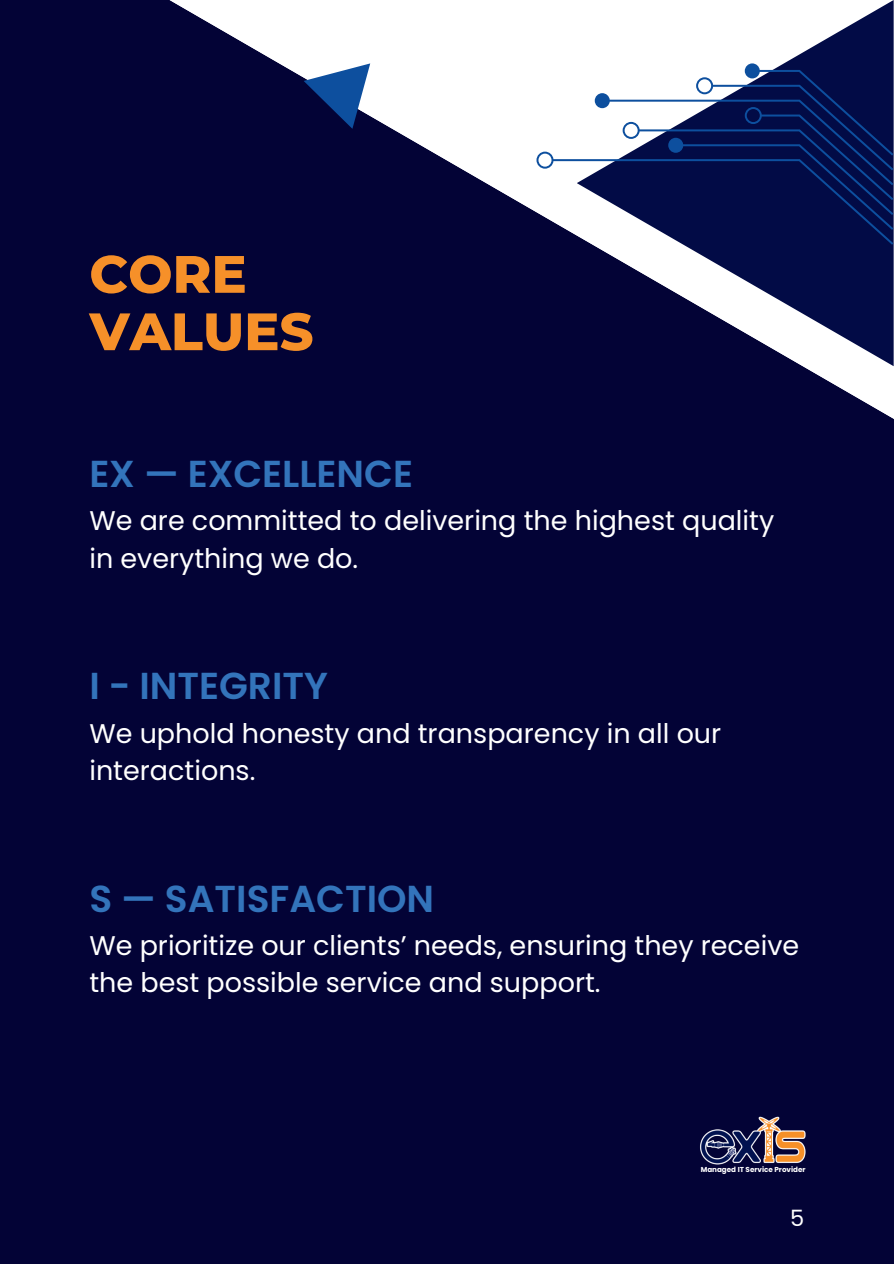
<style>
.page{position:relative;width:894px;height:1264px;background:#fff}
.page>*{position:absolute;margin:0;border:0;box-sizing:border-box;transform-origin:0 0}
.t1{font:800 52.5px/57.3px "Montserrat";color:#f69029}
.t2{font:600 37.5px "Poppins";color:#3374bb}
.t3{font:27px/37.2px "Poppins";color:#fff}
.t4{font:22.5px "Poppins";color:#fff}
.t5{font:700 7.2px "Poppins";color:#fff}
</style>
<div class="page">
<div style="left:0;top:0;width:893px;height:1263px;background:#030336"></div>
<svg style="left:576px;top:0;width:317px;height:366px"></svg>
<svg style="left:304px;top:63px;width:66px;height:66px"></svg>
<svg style="left:536px;top:77px;width:357px;height:168px"></svg>
<div style="left:744px;top:64px;width:15px;height:14px;background:#0d4f9e;border-radius:7px"></div>
<img style="left:699px;top:1113px;width:107px;height:61px">
<h1 class="t1" style="left:89px;top:242px;width:225px">CORE<br>VALUES</h1>
<h2 class="t2" style="left:89px;top:452px;width:325px">EX — EXCELLENCE</h2>
<p class="t3" style="left:89px;top:502px;width:686px">We are committed to delivering the highest quality in everything we do.</p>
<h2 class="t2" style="left:89px;top:664px;width:240px">I - INTEGRITY</h2>
<p class="t3" style="left:89px;top:714px;width:633px">We uphold honesty and transparency in all our interactions.</p>
<h2 class="t2" style="left:89px;top:876px;width:346px">S — SATISFACTION</h2>
<p class="t3" style="left:89px;top:926px;width:711px">We prioritize our clients’ needs, ensuring they receive the best possible service and support.</p>
<p class="t5" style="left:700px;top:1165px;width:106px">Managed IT Service Provider</p>
<p class="t4" style="left:789px;top:1205px;width:16px">5</p>
</div>
